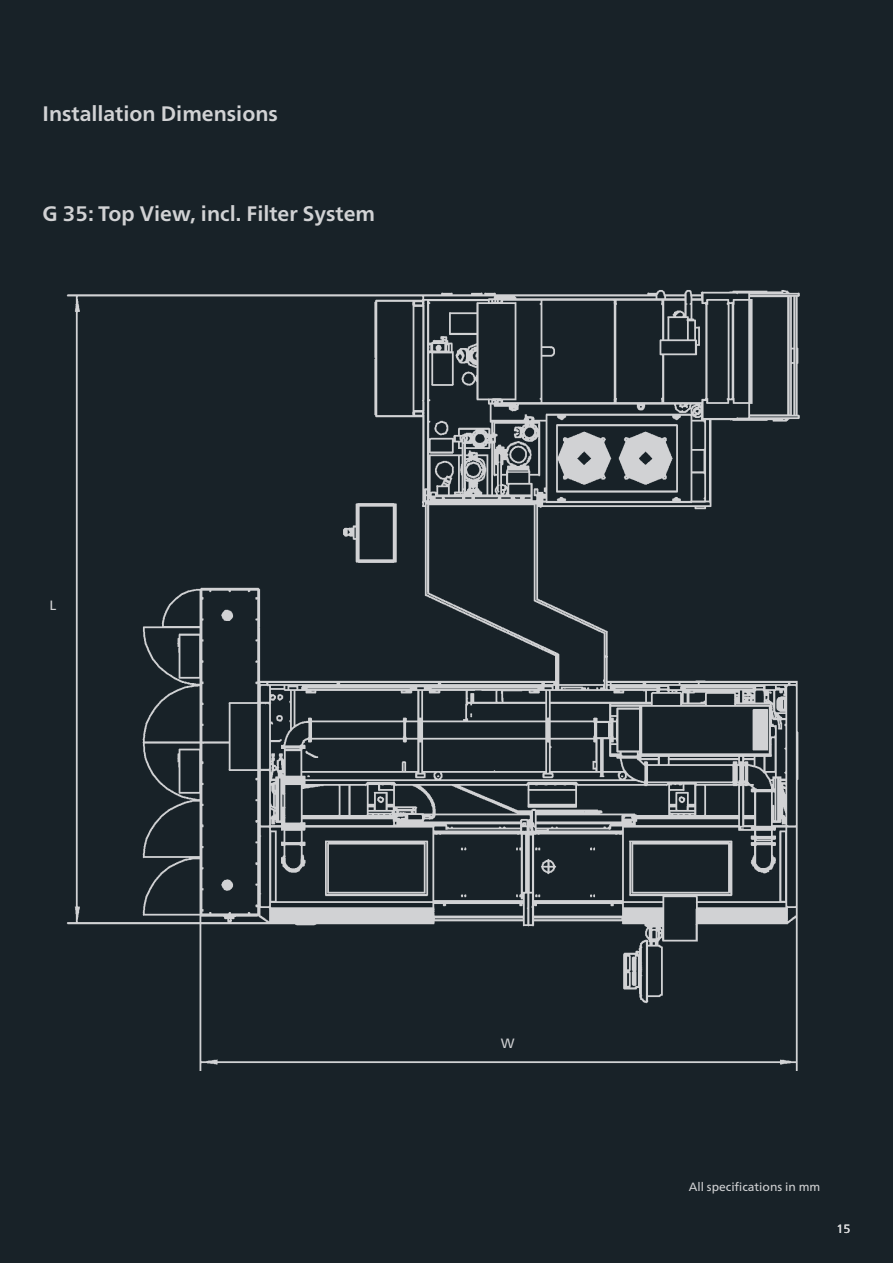
<style>
.page{position:relative;width:893px;height:1263px;background:#182228}
.page>*{position:absolute;margin:0;border:0;box-sizing:border-box;transform-origin:0 0}
.t1{font:700 21px "Frutiger Neue LTW1 G";color:#d1d2d4}
.t2{font:13.5px "Frutiger Neue LTW1 G";color:#d1d2d4}
.t3{font:12px "Frutiger Neue LTW1 G";color:#d1d2d4}
.t4{font:12px "Frutiger Neue LTW1 G";color:#fff}
</style>
<div class="page">
<img style="left:66px;top:290px;width:734px;height:780px">
<div style="left:480px;top:1034px;width:56px;height:17px;background:#182228"></div>
<p class="t1" style="left:43px;top:102px;width:237px">I nstallation Dimensions</p>
<p class="t1" style="left:43px;top:201px;width:334px">G 35: Top View, incl. Filter System</p>
<p class="t2" style="left:49px;top:597px;width:8px">L</p>
<p class="t2" style="left:501px;top:1035px;width:15px">W</p>
<p class="t3" style="left:689px;top:1179px;width:133px">All specifications in mm</p>
<p class="t4" style="left:836px;top:1222px;width:15px">15</p>
</div>
